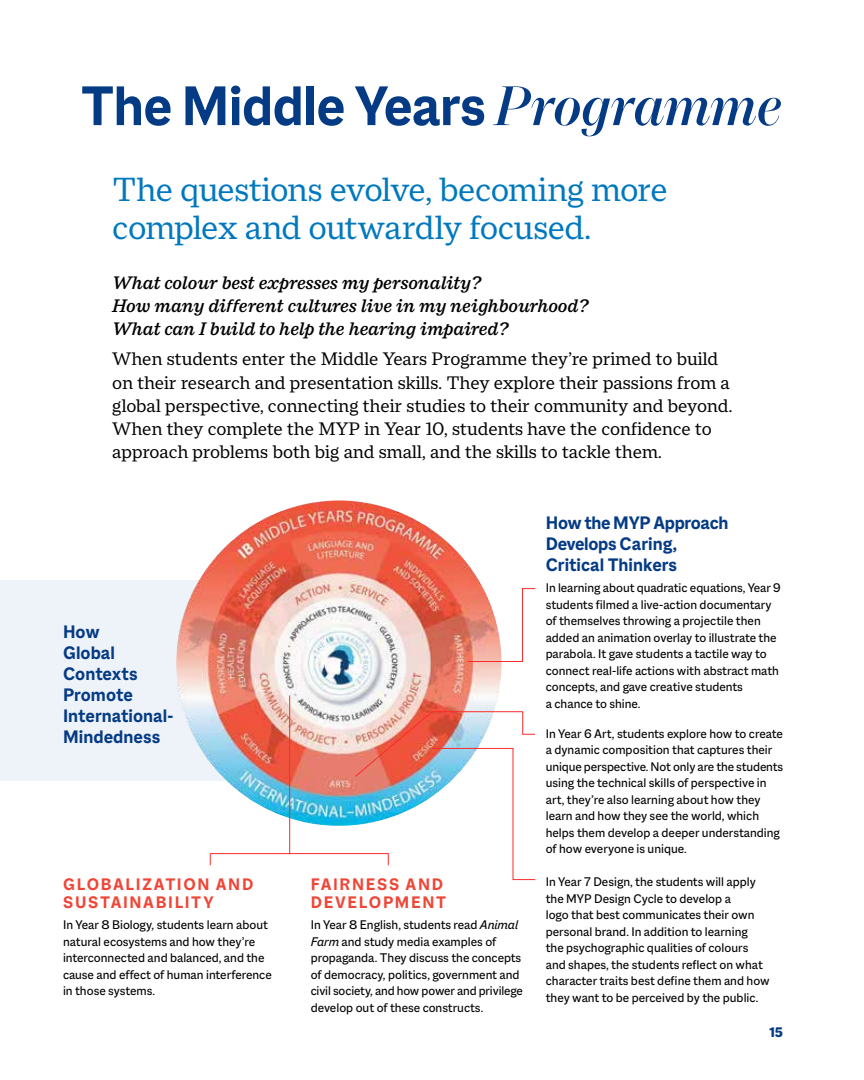
<style>
.page{position:relative;width:864px;height:1080px;background:#fff}
.page>*{position:absolute;margin:0;border:0;box-sizing:border-box;transform-origin:0 0}
.t1{font:700 60px "Macklin Sans";letter-spacing:-.01em;color:#053b84}
.t2{font:36px/37.5px "Macklin Text";letter-spacing:-.02em;color:#0078bf}
.t3{font:19.5px/23.2px "Macklin Text";color:#000}
.t4{font:italic 500 19.5px/23.2px "Macklin Text";letter-spacing:-.015em;color:#000}
.t5{font:700 19.5px/21px "Macklin Sans";color:#053b84}
.t6{font:700 18px/18px "Macklin Sans";letter-spacing:.09em;color:#ef4637}
.t7{font:800 15px "Macklin Sans";color:#053b84}
.t8{font:13.5px/16.5px "Macklin Sans";color:#000}
.s1{font-family:"Macklin Display";font-weight:500;font-style:italic}
.s2{font-style:italic}
</style>
<div class="page">
<div style="left:0;top:580px;width:351px;height:201px;background:#eef3fa"></div>
<img style="left:176px;top:500px;width:326px;height:326px;border-radius:160px">
<img style="left:210px;top:695px;width:326px;height:185px">
<svg style="left:467px;top:588px;width:69px;height:74px"></svg>
<h1 class="t1" style="left:81px;top:71px;width:703px">The Middle Years<span class="s1">Programme</span></h1>
<h2 class="t2" style="left:112px;top:171px;width:557px">The questions evolve, becoming more complex and outwardly focused.</h2>
<h3 class="t4" style="left:112px;top:271px;width:478px">What colour best expresses my personality?<br>How many different cultures live in my neighbourhood?<br>What can I build to help the hearing impaired?</h3>
<p class="t3" style="left:112px;top:347px;width:622px">When students enter the Middle Years Programme they’re primed to build on their research and presentation skills. They explore their passions from a global perspective, connecting their studies to their community and beyond.<br>When they complete the MYP in Year 10, students have the confidence to approach problems both big and small, and the skills to tackle them.</p>
<h3 class="t5" style="left:63px;top:621px;width:112px">How<br>Global<br>Contexts<br>Promote<br>International-<br>Mindedness</h3>
<h3 class="t6" style="left:63px;top:875px;width:192px">GLOBALIZATION AND<br>SUSTAINABILITY</h3>
<p class="t8" style="left:63px;top:916px;width:210px">In Year 8 Biology, students learn about natural ecosystems and how they’re interconnected and balanced, and the cause and effect of human interference in those systems.</p>
<h3 class="t6" style="left:311px;top:875px;width:137px">FAIRNESS AND<br>DEVELOPMENT</h3>
<p class="t8" style="left:311px;top:916px;width:214px">In Year 8 English, students read <span class="s2">Animal Farm</span> and study media examples of propaganda. They discuss the concepts of democracy, politics, government and civil society, and how power and privilege develop out of these constructs.</p>
<h3 class="t5" style="left:546px;top:512px;width:184px">How the MYP Approach<br>Develops Caring,<br>Critical Thinkers</h3>
<p class="t8" style="left:546px;top:579px;width:237px">In learning about quadratic equations, Year 9 students filmed a live-action documentary of themselves throwing a projectile then added an animation overlay to illustrate the parabola. It gave students a tactile way to connect real-life actions with abstract math concepts, and gave creative students<br>a chance to shine.</p>
<p class="t8" style="left:546px;top:725px;width:239px">In Year 6 Art, students explore how to create a dynamic composition that captures their unique perspective. Not only are the students using the technical skills of perspective in art, they’re also learning about how they learn and how they see the world, which helps them develop a deeper understanding of how everyone is unique.</p>
<p class="t8" style="left:546px;top:873px;width:225px">In Year 7 Design, the students will apply the MYP Design Cycle to develop a<br>logo that best communicates their own personal brand. In addition to learning<br>the psychographic qualities of colours and shapes, the students reflect on what character traits best define them and how they want to be perceived by the public.</p>
<p class="t7" style="left:769px;top:1024px;width:15px">15</p>
</div>
